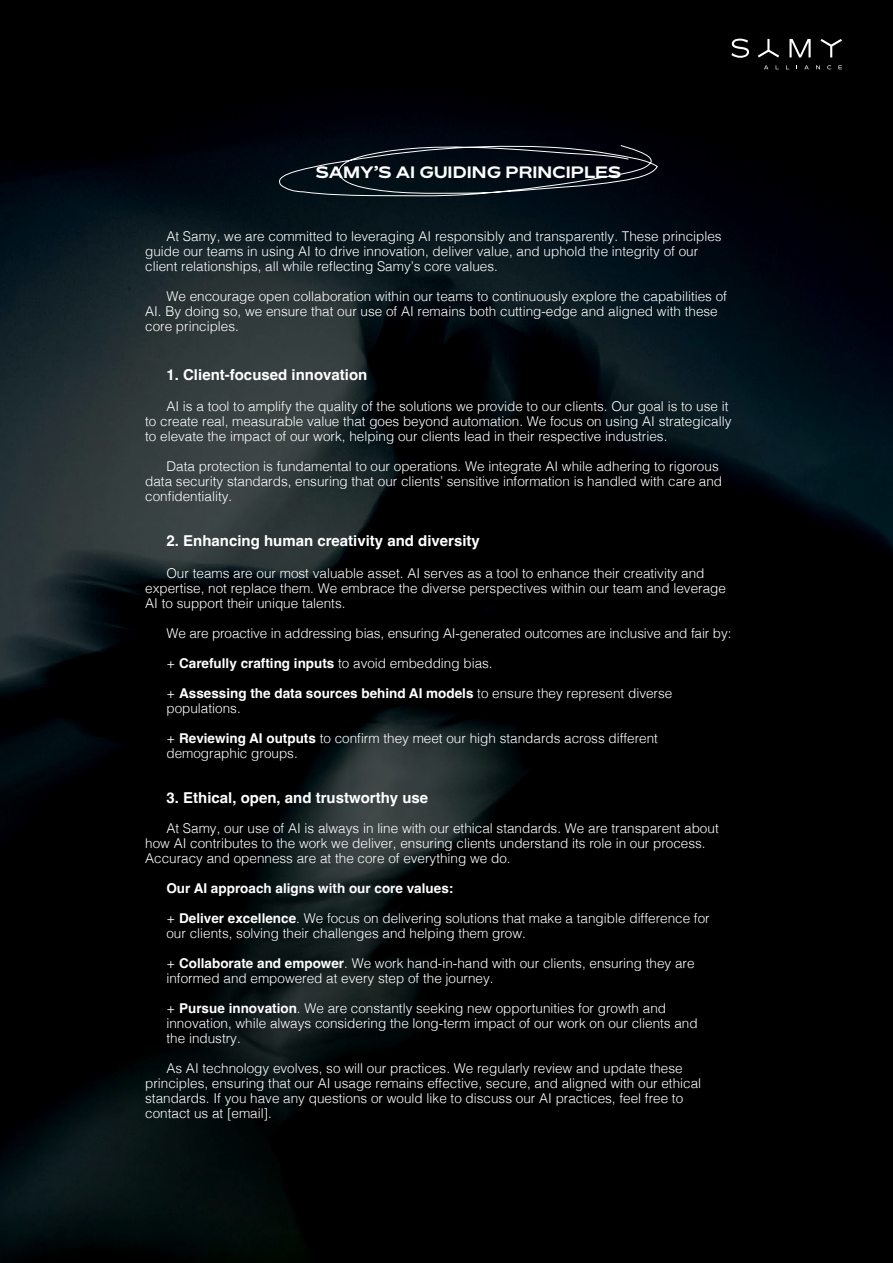
<style>
.page{position:relative;width:893px;height:1263px;background:#fff}
.page>*{position:absolute;margin:0;border:0;box-sizing:border-box;transform-origin:0 0}
.t1{font:700 16.5px "Bossa";color:#fff}
.t2{font:700 15px "Helvetica";color:#fff}
.t3{font:300 13.5px/15px "Helvetica";color:#fff}
.t4{font:700 13.5px "Helvetica";color:#fff}
.s1{font-weight:300}
.s2{font-weight:700}
</style>
<div class="page">
<img style="left:0;top:0;width:893px;height:1263px">
<svg style="left:731px;top:39px;width:18px;height:19px"></svg>
<svg style="left:789px;top:39px;width:22px;height:18px"></svg>
<svg style="left:758px;top:39px;width:21px;height:18px"></svg>
<svg style="left:820px;top:39px;width:22px;height:18px"></svg>
<svg style="left:764px;top:65px;width:4px;height:4px"></svg>
<svg style="left:776px;top:65px;width:3px;height:4px"></svg>
<svg style="left:786px;top:65px;width:3px;height:4px"></svg>
<svg style="left:804px;top:65px;width:5px;height:4px"></svg>
<svg style="left:816px;top:65px;width:4px;height:4px"></svg>
<svg style="left:827px;top:65px;width:4px;height:4px"></svg>
<svg style="left:838px;top:65px;width:4px;height:4px"></svg>
<svg style="left:275px;top:145px;width:383px;height:51px;background:#121a23"></svg>
<p class="t1" style="left:316px;top:161px;width:307px">SAMY’S AI GUIDING PRINCIPLES</p>
<p class="t3" style="left:145px;top:228px;width:578px;text-indent:21px">At Samy, we are committed to leveraging AI responsibly and transparently. These principles guide our teams in using AI to drive innovation, deliver value, and uphold the integrity of our client relationships, all while reflecting Samy’s core values.</p>
<p class="t3" style="left:145px;top:288px;width:583px;text-indent:21px">We encourage open collaboration within our teams to continuously explore the capabilities of<br>AI. By doing so, we ensure that our use of AI remains both cutting-edge and aligned with these core principles.</p>
<p class="t2" style="left:166px;top:366px;width:202px">1. Client-focused innovation</p>
<p class="t3" style="left:145px;top:398px;width:588px;text-indent:21px">AI is a tool to amplify the quality of the solutions we provide to our clients. Our goal is to use it to create real, measurable value that goes beyond automation. We focus on using AI strategically to elevate the impact of our work, helping our clients lead in their respective industries.</p>
<p class="t3" style="left:145px;top:458px;width:578px;text-indent:21px">Data protection is fundamental to our operations. We integrate AI while adhering to rigorous data security standards, ensuring that our clients’ sensitive information is handled with care and confidentiality.</p>
<p class="t2" style="left:166px;top:532px;width:315px">2. Enhancing human creativity and diversity</p>
<p class="t3" style="left:145px;top:564px;width:582px;text-indent:21px">Our teams are our most valuable asset. AI serves as a tool to enhance their creativity and expertise, not replace them. We embrace the diverse perspectives within our team and leverage<br>AI to support their unique talents.</p>
<p class="t3" style="left:166px;top:624px;width:566px">We are proactive in addressing bias, ensuring AI-generated outcomes are inclusive and fair by:</p>
<p class="t4" style="left:166px;top:655px;width:328px"><span class="s1">+</span> Carefully crafting inputs <span class="s1">to avoid embedding bias.</span></p>
<p class="t3" style="left:166px;top:684px;width:507px">+ <span class="s2">Assessing the data sources behind AI models</span> to ensure they represent diverse populations.</p>
<p class="t3" style="left:166px;top:729px;width:493px">+ <span class="s2">Reviewing AI outputs</span> to confirm they meet our high standards across different demographic groups.</p>
<p class="t2" style="left:166px;top:788px;width:263px">3. Ethical, open, and trustworthy use</p>
<p class="t3" style="left:145px;top:819px;width:575px;text-indent:21px">At Samy, our use of AI is always in line with our ethical standards. We are transparent about how AI contributes to the work we deliver, ensuring clients understand its role in our process.<br>Accuracy and openness are at the core of everything we do.</p>
<p class="t4" style="left:166px;top:880px;width:288px">Our AI approach aligns with our core values:</p>
<p class="t3" style="left:166px;top:909px;width:545px">+ <span class="s2">Deliver excellence</span>. We focus on delivering solutions that make a tangible difference for our clients, solving their challenges and helping them grow.</p>
<p class="t3" style="left:166px;top:954px;width:530px">+ <span class="s2">Collaborate and empower</span>. We work hand-in-hand with our clients, ensuring they are informed and empowered at every step of the journey.</p>
<p class="t3" style="left:166px;top:999px;width:533px">+ <span class="s2">Pursue innovation</span>. We are constantly seeking new opportunities for growth and innovation, while always considering the long-term impact of our work on our clients and the industry.</p>
<p class="t3" style="left:145px;top:1059px;width:557px;text-indent:21px">As AI technology evolves, so will our practices. We regularly review and update these principles, ensuring that our AI usage remains effective, secure, and aligned with our ethical standards. If you have any questions or would like to discuss our AI practices, feel free to contact us at [email].</p>
</div>
